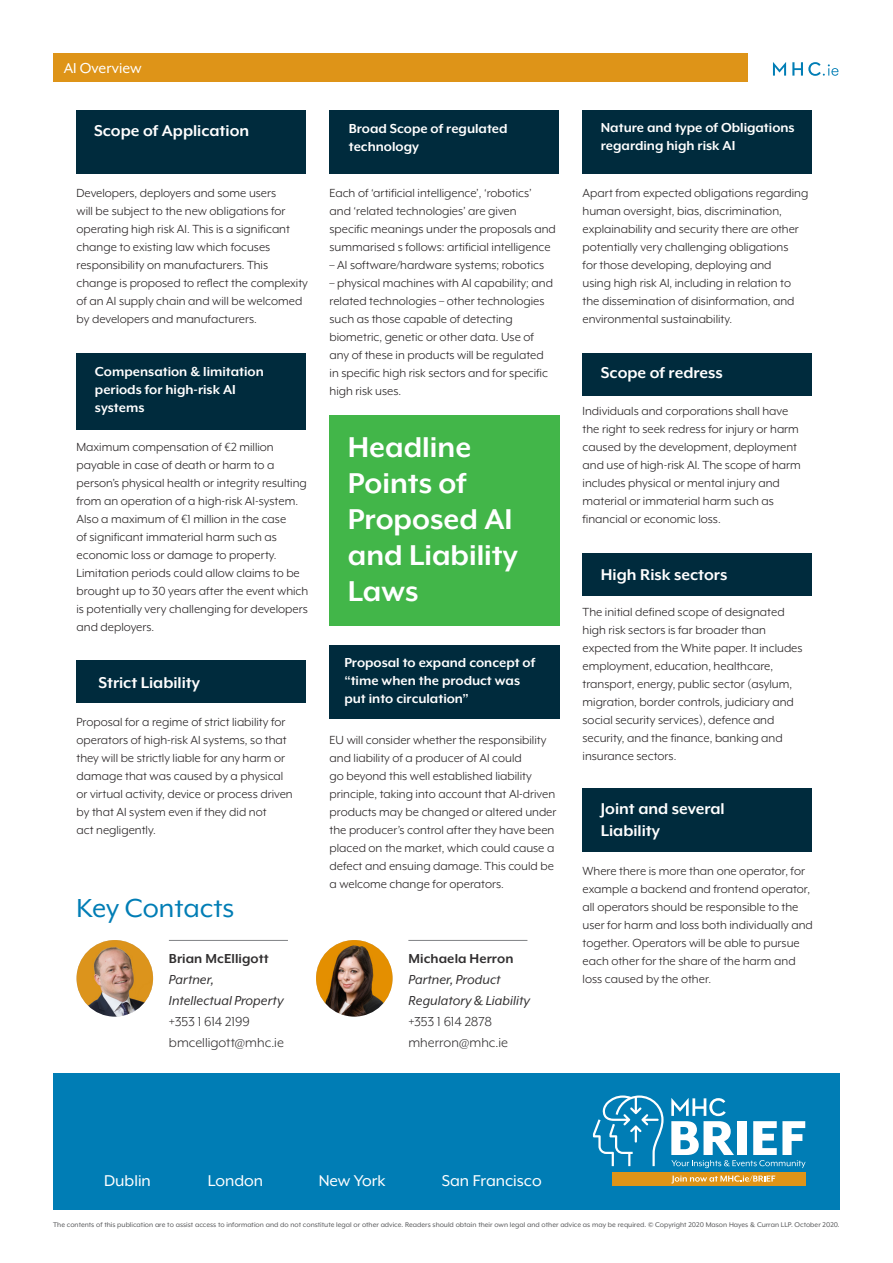
<style>
.page{position:relative;width:893px;height:1263px;background:#fff}
.page>*{position:absolute;margin:0;border:0;box-sizing:border-box;transform-origin:0 0}
.MHC_Sub-Sub_Head{font:700 33px/36px "Mr Eaves XL Mod OT";color:#fff}
.MHC_Sub_Head{font:30px "Mr Eaves XL Mod OT";color:#007db5}
.MHC_Body{font:700 18px/21.6px "Mr Eaves XL Mod OT";color:#fff}
.MHC_Footer_Cities{font:18px "Mr Eaves XL Mod OT";color:#fff}
.MHC_Header_Title{font:16.5px "Mr Eaves XL Mod OT";color:#fff}
.MHC_Body-2{font:700 15px/18px "Mr Eaves XL Mod OT";color:#fff}
.MHC_Partner_Text{font:italic 15px/21px "Mr Eaves XL Mod OT";letter-spacing:.005em;color:#312f30}
.MHC_Partner_Text-2{font:15px "Mr Eaves XL Mod OT";color:#312f30}
.MHC_Partner_Text-3{font:700 15px "Mr Eaves XL Mod OT";letter-spacing:.005em;color:#312f30}
.MHC_Body-3{font:13.5px/18px "Mr Eaves XL Mod OT";color:#231f20}
.MHC_Disclaimer{font:7.8px "Mr Eaves XL Mod OT";color:#57585a}
</style>
<div class="page">
<div style="left:53px;top:53px;width:694px;height:29px;background:#de9418"></div>
<svg style="left:773px;top:62px;width:65px;height:14px"></svg>
<div style="left:53px;top:1074px;width:787px;height:136px;background:#007db5"></div>
<svg style="left:593px;top:1095px;width:71px;height:71px"></svg>
<svg style="left:671px;top:1098px;width:134px;height:70px"></svg>
<div style="left:612px;top:1172px;width:193px;height:14px;background:#de9418"></div>
<svg style="left:671px;top:1175px;width:104px;height:8px"></svg>
<img style="left:77px;top:940px;width:76px;height:76px;border-radius:38px">
<hr style="left:169px;top:940px;width:119px;height:1px;background:#808285">
<img style="left:316px;top:940px;width:77px;height:76px;border-radius:38px">
<hr style="left:408px;top:940px;width:119px;height:1px;background:#808285">
<div style="left:77px;top:111px;width:229px;height:63px;background:#002b3d"></div>
<div style="left:77px;top:353px;width:229px;height:76px;background:#002b3d"></div>
<div style="left:77px;top:660px;width:229px;height:43px;background:#002b3d"></div>
<div style="left:330px;top:645px;width:230px;height:74px;background:#002b3d"></div>
<div style="left:583px;top:788px;width:229px;height:64px;background:#002b3d"></div>
<div style="left:583px;top:111px;width:229px;height:63px;background:#002b3d"></div>
<div style="left:583px;top:353px;width:229px;height:42px;background:#002b3d"></div>
<div style="left:583px;top:553px;width:229px;height:43px;background:#002b3d"></div>
<div style="left:330px;top:416px;width:230px;height:210px;background:#42b649"></div>
<div style="left:330px;top:111px;width:229px;height:63px;background:#002b3d"></div>
<p class="MHC_Header_Title" style="left:64px;top:60px;width:79px">AI Overview</p>
<p class="MHC_Body" style="left:94px;top:120px;width:157px">Scope of Application</p>
<p class="MHC_Body-3" style="left:77px;top:184px;width:233px">Developers, deployers and some users<br>will be subject to the new obligations for operating high risk AI. This is a significant change to existing law which focuses responsibility on manufacturers. This change is proposed to reflect the complexity of an AI supply chain and will be welcomed by developers and manufacturers.</p>
<p class="MHC_Body-2" style="left:95px;top:362px;width:170px">Compensation &amp; limitation periods for high-risk AI systems</p>
<p class="MHC_Body-3" style="left:77px;top:438px;width:233px">Maximum compensation of €2 million payable in case of death or harm to a person’s physical health or integrity resulting from an operation of a high-risk AI-system.<br>Also a maximum of €1 million in the case<br>of significant immaterial harm such as economic loss or damage to property.<br>Limitation periods could allow claims to be brought up to 30 years after the event which is potentially very challenging for developers and deployers.</p>
<p class="MHC_Body" style="left:98px;top:671px;width:103px">Strict Liability</p>
<p class="MHC_Body-3" style="left:77px;top:713px;width:218px">Proposal for a regime of strict liability for operators of high-risk AI systems, so that they will be strictly liable for any harm or damage that was caused by a physical or virtual activity, device or process driven by that AI system even if they did not<br>act negligently.</p>
<p class="MHC_Sub_Head" style="left:77px;top:893px;width:159px">Key Contacts</p>
<p class="MHC_Partner_Text-3" style="left:169px;top:951px;width:101px">Brian McElligott</p>
<p class="MHC_Partner_Text" style="left:169px;top:969px;width:116px">Partner,<br>Intellectual Property</p>
<p class="MHC_Partner_Text-2" style="left:169px;top:1014px;width:82px">+353 1 614 2199</p>
<p class="MHC_Partner_Text-2" style="left:169px;top:1035px;width:117px">bmcelligott@mhc.ie</p>
<p class="MHC_Body-2" style="left:349px;top:120px;width:160px">Broad Scope of regulated technology</p>
<p class="MHC_Body-3" style="left:330px;top:184px;width:228px">Each of ‘artificial intelligence’, ‘robotics’ and ‘related technologies’ are given specific meanings under the proposals and summarised s follows: artificial intelligence</p>
<p class="MHC_Body-3" style="left:330px;top:256px;width:216px">– AI software/hardware systems; robotics</p>
<p class="MHC_Body-3" style="left:330px;top:274px;width:225px">– physical machines with AI capability; and related technologies – other technologies such as those capable of detecting biometric, genetic or other data. Use of any of these in products will be regulated in specific high risk sectors and for specific high risk uses.</p>
<p class="MHC_Sub-Sub_Head" style="left:348px;top:429px;width:171px">Headline<br>Points of<br>Proposed AI and Liability<br>Laws</p>
<p class="MHC_Body-2" style="left:344px;top:653px;width:192px">Proposal to expand concept of “time when the product was put into circulation”</p>
<p class="MHC_Body-3" style="left:330px;top:731px;width:228px">EU will consider whether the responsibility and liability of a producer of AI could<br>go beyond this well established liability principle, taking into account that AI-driven products may be changed or altered under the producer’s control after they have been placed on the market, which could cause a defect and ensuing damage. This could be a welcome change for operators.</p>
<p class="MHC_Partner_Text-3" style="left:408px;top:951px;width:107px">Michaela Herron</p>
<p class="MHC_Partner_Text" style="left:408px;top:969px;width:123px">Partner, Product<br>Regulatory &amp; Liability</p>
<p class="MHC_Partner_Text-2" style="left:408px;top:1014px;width:85px">+353 1 614 2878</p>
<p class="MHC_Partner_Text-2" style="left:408px;top:1035px;width:101px">mherron@mhc.ie</p>
<p class="MHC_Body-2" style="left:601px;top:118px;width:195px">Nature and type of Obligations regarding high risk AI</p>
<p class="MHC_Body-3" style="left:583px;top:184px;width:227px">Apart from expected obligations regarding human oversight, bias, discrimination, explainability and security there are other potentially very challenging obligations<br>for those developing, deploying and<br>using high risk AI, including in relation to the dissemination of disinformation, and environmental sustainability.</p>
<p class="MHC_Body" style="left:601px;top:362px;width:124px">Scope of redress</p>
<p class="MHC_Body-3" style="left:583px;top:402px;width:220px">Individuals and corporations shall have the right to seek redress for injury or harm caused by the development, deployment and use of high-risk AI. The scope of harm includes physical or mental injury and material or immaterial harm such as financial or economic loss.</p>
<p class="MHC_Body" style="left:601px;top:563px;width:128px">High Risk sectors</p>
<p class="MHC_Body-3" style="left:583px;top:603px;width:222px">The initial defined scope of designated high risk sectors is far broader than expected from the White paper. It includes employment, education, healthcare, transport, energy, public sector (asylum, migration, border controls, judiciary and social security services), defence and security, and the finance, banking and insurance sectors.</p>
<p class="MHC_Body" style="left:601px;top:798px;width:125px">Joint and several<br>Liability</p>
<p class="MHC_Body-3" style="left:583px;top:862px;width:232px">Where there is more than one operator, for example a backend and frontend operator, all operators should be responsible to the user for harm and loss both individually and together. Operators will be able to pursue each other for the share of the harm and loss caused by the other.</p>
<p class="MHC_Footer_Cities" style="left:104px;top:1171px;width:48px">Dublin</p>
<p class="MHC_Footer_Cities" style="left:208px;top:1171px;width:57px">London</p>
<p class="MHC_Footer_Cities" style="left:319px;top:1171px;width:68px">New York</p>
<p class="MHC_Footer_Cities" style="left:442px;top:1171px;width:101px">San Francisco</p>
<p class="MHC_Disclaimer" style="left:53px;top:1220px;width:788px">The contents of this publication are to assist access to information and do not constitute legal or other advice. Readers should obtain their own legal and other advice as may be required. © Copyright 2020 Mason Hayes &amp; Curran LLP. October 2020.</p>
</div>
